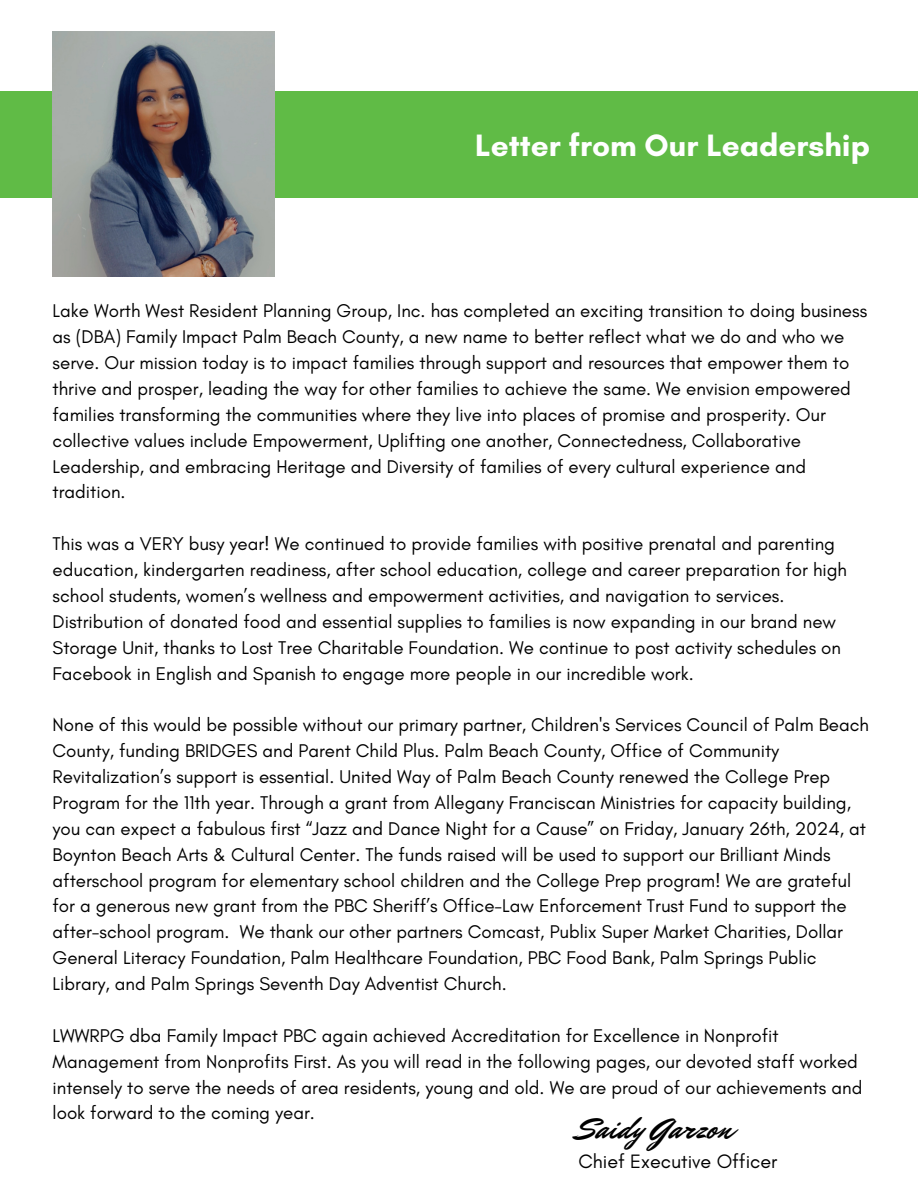
<style>
.page{position:relative;width:918px;height:1188px;background:#fff}
.page>*{position:absolute;margin:0;border:0;box-sizing:border-box;transform-origin:0 0}
.t1{font:700 31.5px "Glacial Indifference";color:#fff}
.t2{font:31.5px "Mr Dafoe";letter-spacing:.01em;color:#000}
.t3{font:19.8px "Glacial Indifference";color:#000}
.t4{font:18.75px/25.8px "Glacial Indifference";color:#000}
</style>
<div class="page">
<div style="left:0;top:92px;width:918px;height:106px;background:#60bb46"></div>
<img style="left:53px;top:31px;width:221px;height:245px">
<p class="t1" style="left:475px;top:126px;width:396px">Letter from Our Leadership</p>
<p class="t4" style="left:53px;top:298px;width:816px">Lake Worth West Resident Planning Group, Inc. has completed an exciting transition to doing business as (DBA) Family Impact Palm Beach County, a new name to better reflect what we do and who we serve. Our mission today is to impact families through support and resources that empower them to thrive and prosper, leading the way for other families to achieve the same. We envision empowered families transforming the communities where they live into places of promise and prosperity. Our collective values include Empowerment, Uplifting one another, Connectedness, Collaborative Leadership, and embracing Heritage and Diversity of families of every cultural experience and tradition.</p>
<h1 class="t4" style="left:53px;top:531px;width:796px">This was a VERY busy year! We continued to provide families with positive prenatal and parenting education, kindergarten readiness, after school education, college and career preparation for high school students, women’s wellness and empowerment activities, and navigation to services.<br>Distribution of donated food and essential supplies to families is now expanding in our brand new Storage Unit, thanks to Lost Tree Charitable Foundation. We continue to post activity schedules on Facebook in English and Spanish to engage more people in our incredible work.</h1>
<p class="t4" style="left:53px;top:712px;width:818px">None of this would be possible without our primary partner, Children's Services Council of Palm Beach County, funding BRIDGES and Parent Child Plus. Palm Beach County, Office of Community Revitalization’s support is essential. United Way of Palm Beach County renewed the College Prep Program for the 11th year. Through a grant from Allegany Franciscan Ministries for capacity building, you can expect a fabulous first “Jazz and Dance Night for a Cause” on Friday, January 26th, 2024, at Boynton Beach Arts &amp; Cultural Center. The funds raised will be used to support our Brilliant Minds afterschool program for elementary school children and the College Prep program! We are grateful for a generous new grant from the PBC Sheriff’s Office-Law Enforcement Trust Fund to support the after-school program. We thank our other partners Comcast, Publix Super Market Charities, Dollar General Literacy Foundation, Palm Healthcare Foundation, PBC Food Bank, Palm Springs Public Library, and Palm Springs Seventh Day Adventist Church.</p>
<p class="t4" style="left:53px;top:1022px;width:811px">LWWRPG dba Family Impact PBC again achieved Accreditation for Excellence in Nonprofit Management from Nonprofits First. As you will read in the following pages, our devoted staff worked intensely to serve the needs of area residents, young and old. We are proud of our achievements and look forward to the coming year.</p>
<h2 class="t2" style="left:579px;top:1107px;width:156px">Saidy Garzon</h2>
<p class="t3" style="left:579px;top:1149px;width:200px">Chief Executive Officer</p>
</div>
